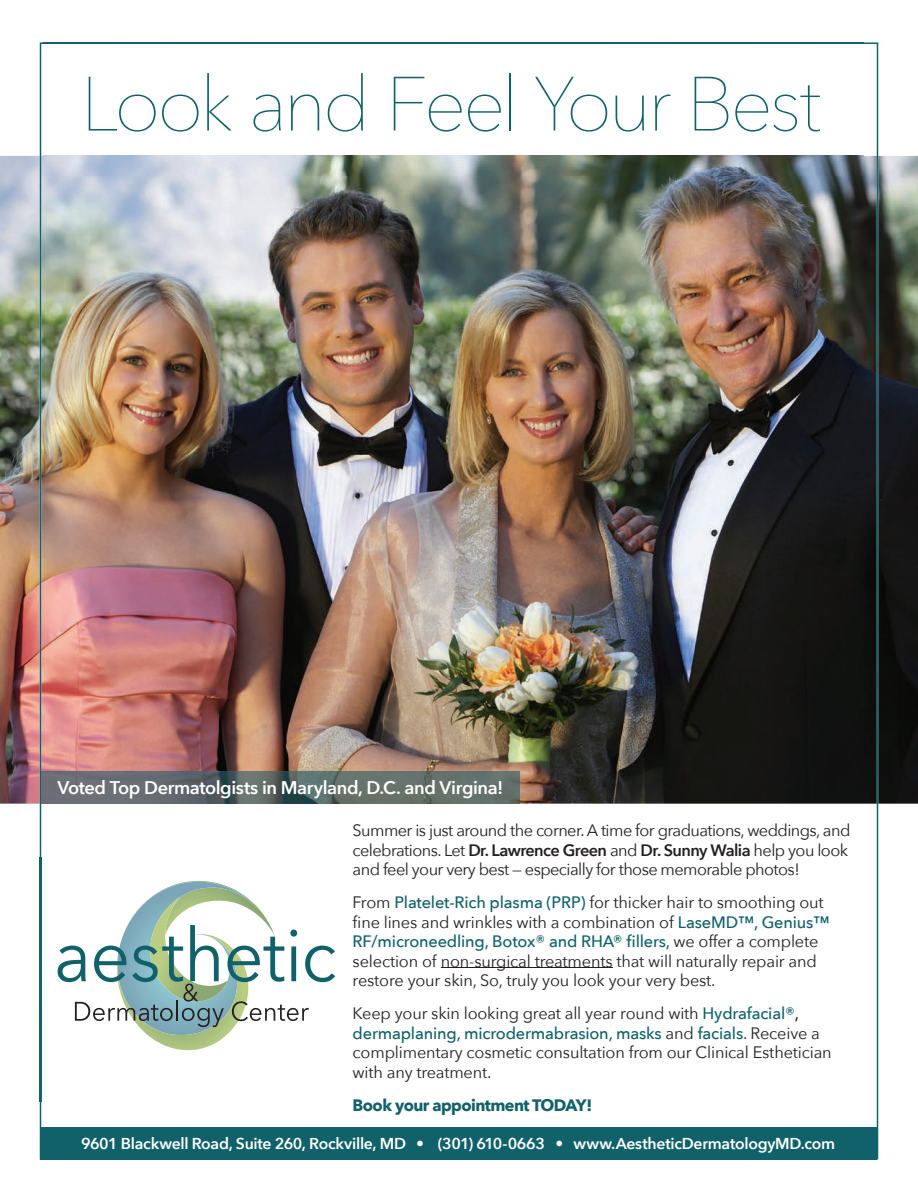
<style>
.page{position:relative;width:918px;height:1202px;background:#fff}
.page>*{position:absolute;margin:0;border:0;box-sizing:border-box;transform-origin:0 0}
.t1{font:200 75.9px "Avenir Next";letter-spacing:-.05em;color:#106169}
.t2{font:600 18.3px "Avenir Next";letter-spacing:-.025em;color:#fff}
.t3{font:16.5px/19.5px "Avenir Next";letter-spacing:-.01em;color:#231f20}
.t4{font:16.5px/19.5px "Avenir Next";letter-spacing:-.035em;color:#231f20}
.t5{font:700 16.5px "Avenir Next";letter-spacing:-.035em;color:#106169}
.t6{font:600 15.75px "Avenir Next";letter-spacing:-.02em;color:#fff}
.s1{font-weight:600}
.s2{font-weight:500;color:#106169}
.s3{font-weight:500}
</style>
<div class="page">
<img style="left:0;top:156px;width:918px;height:647px">
<img style="left:40px;top:42px;width:838px;height:1117px">
<img style="left:39px;top:857px;width:347px;height:245px">
<img style="left:40px;top:857px;width:1px;height:245px">
<svg style="left:58px;top:881px;width:277px;height:154px"></svg>
<div style="left:40px;top:1127px;width:837px;height:32px;background:#106169"></div>
<img style="left:41px;top:771px;width:479px;height:32px">
<hr style="left:40px;top:771px;width:1px;height:32px;background:#106169">
<hr style="left:441px;top:967px;width:172px;height:1px;background:#231f20">
<img style="left:43px;top:44px;width:820px;height:131px">
<hr style="left:43px;top:42px;width:820px;height:2px;background:#116169">
<h1 class="t1" style="left:81px;top:40px;width:743px">Look and Feel Your Best</h1>
<p class="t2" style="left:57px;top:772px;width:447px">Voted Top Dermatolgists in Maryland, D.C. and Virgina!</p>
<p class="t4" style="left:353px;top:820px;width:499px">Summer is just around the corner. A time for graduations, weddings, and celebrations. Let <span class="s1">Dr. Lawrence Green</span> and <span class="s1">Dr. Sunny Walia</span> help you look and feel your very best — especially for those memorable photos!</p>
<p class="t3" style="left:353px;top:892px;width:478px">From <span class="s2">Platelet-Rich plasma (PRP)</span> for thicker hair to smoothing out fine lines and wrinkles with a combination of <span class="s2">LaseMD™, Genius™ RF/microneedling, Botox® and RHA® fillers,</span> we offer a complete selection of non-surgical treatments that will naturally repair and restore your skin, So, truly you look your very best.</p>
<p class="t3" style="left:353px;top:1003px;width:481px">Keep your skin looking great all year round with <span class="s2">Hydrafacial®</span><span class="s3">, </span><span class="s2">dermaplaning, microdermabrasion, masks</span> and <span class="s2">facials</span>. Receive a complimentary cosmetic consultation from our Clinical Esthetician with any treatment.</p>
<p class="t5" style="left:353px;top:1090px;width:241px">Book your appointment TODAY!</p>
<p class="t6" style="left:81px;top:1129px;width:755px">9601 Blackwell Road, Suite 260, Rockville, MD • (301) 610-0663 • www.AestheticDermatologyMD.com</p>
</div>
